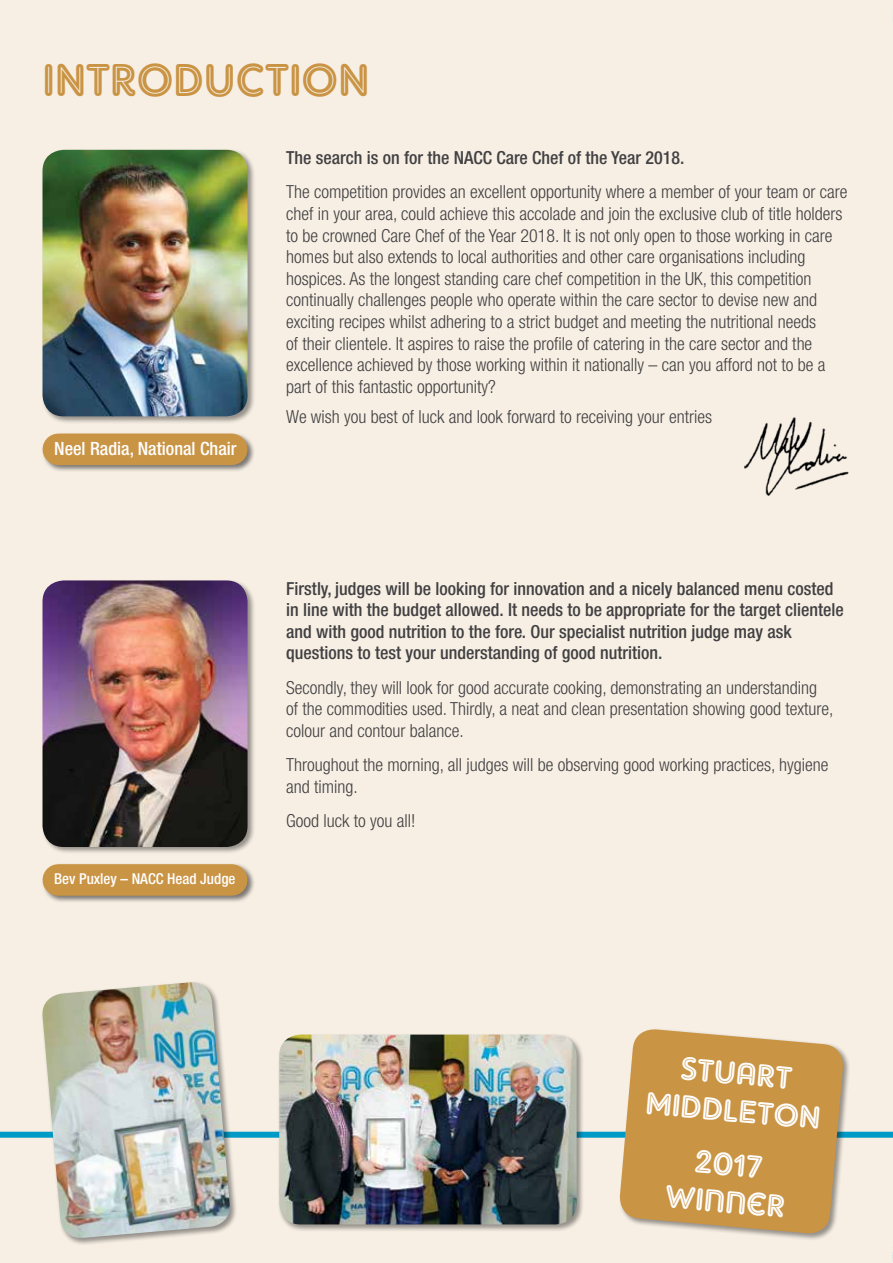
<style>
.page{position:relative;width:893px;height:1263px;background:#f7efe4}
.page>*{position:absolute;margin:0;border:0;box-sizing:border-box;transform-origin:0 0}
.t1{font:45px "Adam Gorry Inline";color:#ca9445}
.t2{font:31.2px/37.5px "Adam Gorry Inline";color:#fff;text-align:center}
.t3{font:500 condensed 18.3px "Helvetica Neue";color:#fff}
.t4{font:300 condensed 18px/21.6px "Helvetica Neue";color:#414042}
.t5{font:500 condensed 18px/21.6px "Helvetica Neue";color:#414042}
.t6{font:500 condensed 15px "Helvetica Neue";color:#fff}
</style>
<div class="page">
<div style="left:0;top:1132px;width:893px;height:6px;background:#009ac7"></div>
<img style="left:744px;top:417px;width:105px;height:79px">
<div style="left:41px;top:432px;width:214px;height:40px;background:#000;opacity:.5"></div>
<div style="left:58px;top:434px;width:174px;height:31px;background:#ca9445"></div>
<div style="left:41px;top:148px;width:214px;height:276px;background:#000;opacity:.4"></div>
<img style="left:43px;top:150px;width:205px;height:266px">
<div style="left:41px;top:862px;width:214px;height:41px;background:#000;opacity:.5"></div>
<div style="left:58px;top:864px;width:174px;height:32px;background:#ca9445"></div>
<div style="left:41px;top:579px;width:214px;height:276px;background:#000;opacity:.4"></div>
<img style="left:43px;top:580px;width:205px;height:267px">
<div style="left:41px;top:981px;width:196px;height:265px;background:#000;opacity:.4"></div>
<img style="left:41px;top:982px;width:191px;height:258px">
<div style="left:278px;top:1033px;width:306px;height:199px;background:#000;opacity:.4"></div>
<img style="left:279px;top:1034px;width:298px;height:190px">
<div style="left:619px;top:1028px;width:231px;height:213px;background:#000;opacity:.4"></div>
<svg style="left:618px;top:1028px;width:227px;height:207px;background:#cd9f5b"></svg>
<h1 class="t1" style="left:43px;top:54px;width:328px">INTRODUCTION</h1>
<p class="t3" style="left:54px;top:437px;width:184px">Neel Radia, National Chair</p>
<p class="t6" style="left:54px;top:870px;width:183px">Bev Puxley – NACC Head Judge</p>
<p class="t5" style="left:286px;top:146px;width:400px">The search is on for the NACC Care Chef of the Year 2018.</p>
<p class="t4" style="left:286px;top:181px;width:563px">The competition provides an excellent opportunity where a member of your team or care chef in your area, could achieve this accolade and join the exclusive club of title holders to be crowned Care Chef of the Year 2018. It is not only open to those working in care homes but also extends to local authorities and other care organisations including hospices. As the longest standing care chef competition in the UK, this competition continually challenges people who operate within the care sector to devise new and exciting recipes whilst adhering to a strict budget and meeting the nutritional needs<br>of their clientele. It aspires to raise the profile of catering in the care sector and the excellence achieved by those working within it nationally – can you afford not to be a part of this fantastic opportunity?</p>
<p class="t4" style="left:286px;top:405px;width:427px">We wish you best of luck and look forward to receiving your entries</p>
<p class="t5" style="left:286px;top:577px;width:559px">Firstly, judges will be looking for innovation and a nicely balanced menu costed in line with the budget allowed. It needs to be appropriate for the target clientele and with good nutrition to the fore. Our specialist nutrition judge may ask questions to test your understanding of good nutrition.</p>
<p class="t4" style="left:286px;top:676px;width:549px">Secondly, they will look for good accurate cooking, demonstrating an understanding of the commodities used. Thirdly, a neat and clean presentation showing good texture, colour and contour balance.</p>
<p class="t4" style="left:286px;top:754px;width:544px">Throughout the morning, all judges will be observing good working practices, hygiene and timing.</p>
<p class="t4" style="left:286px;top:810px;width:131px">Good luck to you all!</p>
<h2 class="t2" style="left:651px;top:1046px;width:177px;rotate:5deg">STUART<br>MIDDLETON</h2>
<h2 class="t2" style="left:671px;top:1139px;width:121px;rotate:5deg">2017 winner</h2>
</div>
